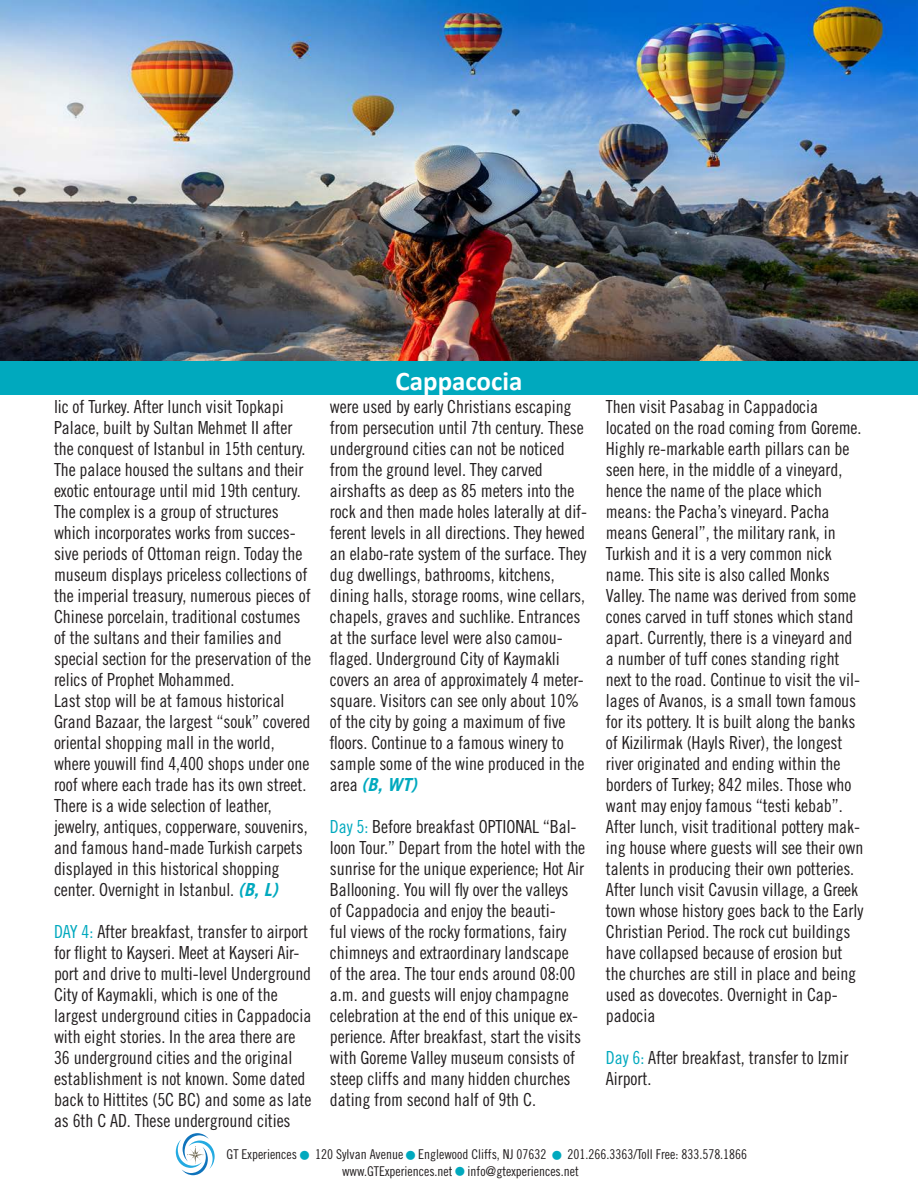
<style>
.page{position:relative;width:918px;height:1188px;background:#fff}
.page>*{position:absolute;margin:0;border:0;box-sizing:border-box;transform-origin:0 0}
.t1{font:700 27px "Calibri";color:#fff}
.t2{font:18px/21px "Trade Gothic LT Std Cn 18";letter-spacing:-.005em;color:#231f20}
.t3{font:13.5px "Trade Gothic LT Std Cn 18";color:#231f20}
.s1{font-family:"Trade Gothic LT Std";font-weight:700;font-style:italic;color:#00a9be}
.s2{color:#00a9be}
</style>
<div class="page">
<img style="left:0;top:0;width:918px;height:361px">
<div style="left:0;top:361px;width:918px;height:34px;background:#00a9be"></div>
<svg style="left:176px;top:1133px;width:39px;height:42px"></svg>
<p class="t2" style="left:54px;top:396px;width:259px">lic of Turkey. After lunch visit Topkapi Palace, built by Sultan Mehmet II after the conquest of Istanbul in 15th century.<br>The palace housed the sultans and their exotic entourage until mid 19th century.<br>The complex is a group of structures which incorporates works from succes&shy;sive periods of Ottoman reign. Today the museum displays priceless collections of the imperial treasury, numerous pieces of Chinese porcelain, traditional costumes of the sultans and their families and special section for the preservation of the relics of Prophet Mohammed.</p>
<p class="t2" style="left:54px;top:690px;width:258px">Last stop will be at famous historical Grand Bazaar, the largest “souk” covered oriental shopping mall in the world, where youwill find 4,400 shops under one roof where each trade has its own street.<br>There is a wide selection of leather, jewelry, antiques, copperware, souvenirs, and famous hand-made Turkish carpets displayed in this historical shopping center. Overnight in Istanbul. <span class="s1">(B, L)</span></p>
<p class="t2" style="left:54px;top:921px;width:259px"><span class="s2">DAY 4:</span> After breakfast, transfer to airport for flight to Kayseri. Meet at Kayseri Air&shy;port and drive to multi-level Underground City of Kaymakli, which is one of the largest underground cities in Cappadocia with eight stories. In the area there are 36 underground cities and the original establishment is not known. Some dated back to Hittites (5C BC) and some as late as 6th C AD. These underground cities</p>
<p class="t1" style="left:396px;top:362px;width:128px">Cappacocia</p>
<p class="t2" style="left:330px;top:396px;width:259px">were used by early Christians escaping from persecution until 7th century. These underground cities can not be noticed from the ground level. They carved airshafts as deep as 85 meters into the rock and then made holes laterally at dif&shy;ferent levels in all directions. They hewed an elabo-rate system of the surface. They dug dwellings, bathrooms, kitchens, dining halls, storage rooms, wine cellars, chapels, graves and suchlike. Entrances at the surface level were also camou&shy;flaged. Underground City of Kaymakli covers an area of approximately 4 meter&shy;square. Visitors can see only about 10% of the city by going a maximum of five floors. Continue to a famous winery to sample some of the wine produced in the area <span class="s1">(B, WT)</span></p>
<p class="t2" style="left:330px;top:816px;width:257px"><span class="s2">Day 5:</span> Before breakfast OPTIONAL “Bal&shy;loon Tour.” Depart from the hotel with the sunrise for the unique experience; Hot Air Ballooning. You will fly over the valleys<br>of Cappadocia and enjoy the beauti-<br>ful views of the rocky formations, fairy chimneys and extraordinary landscape<br>of the area. The tour ends around 08:00 a.m. and guests will enjoy champagne celebration at the end of this unique ex&shy;perience. After breakfast, start the visits with Goreme Valley museum consists of steep cliffs and many hidden churches dating from second half of 9th C.</p>
<p class="t2" style="left:606px;top:396px;width:259px">Then visit Pasabag in Cappadocia located on the road coming from Goreme.<br>Highly re-markable earth pillars can be seen here, in the middle of a vineyard, hence the name of the place which means: the Pacha’s vineyard. Pacha means General”, the military rank, in Turkish and it is a very common nick name. This site is also called Monks Valley. The name was derived from some cones carved in tuff stones which stand apart. Currently, there is a vineyard and a number of tuff cones standing right next to the road. Continue to visit the vil&shy;lages of Avanos, is a small town famous for its pottery. It is built along the banks of Kizilirmak (Hayls River), the longest river originated and ending within the borders of Turkey; 842 miles. Those who want may enjoy famous “testi kebab”.<br>After lunch, visit traditional pottery mak&shy;ing house where guests will see their own talents in producing their own potteries.</p>
<p class="t2" style="left:606px;top:879px;width:259px">After lunch visit Cavusin village, a Greek town whose history goes back to the Early Christian Period. The rock cut buildings have collapsed because of erosion but the churches are still in place and being used as dovecotes. Overnight in Cap&shy;padocia</p>
<p class="t2" style="left:606px;top:1047px;width:244px"><span class="s2">Day 6:</span> After breakfast, transfer to Izmir<br>Airport.</p>
<p class="t3" style="left:227px;top:1147px;width:522px">GT Experiences <span class="s2">■</span> 120 Sylvan Avenue <span class="s2">■</span> Englewood Cliffs, NJ 07632 <span class="s2">■</span> 201.266.3363/Toll Free: 833.578.1866</p>
<p class="t3" style="left:342px;top:1163px;width:238px">www.GTExperiences.net <span class="s2">■</span> info@gtexperiences.net</p>
</div>
